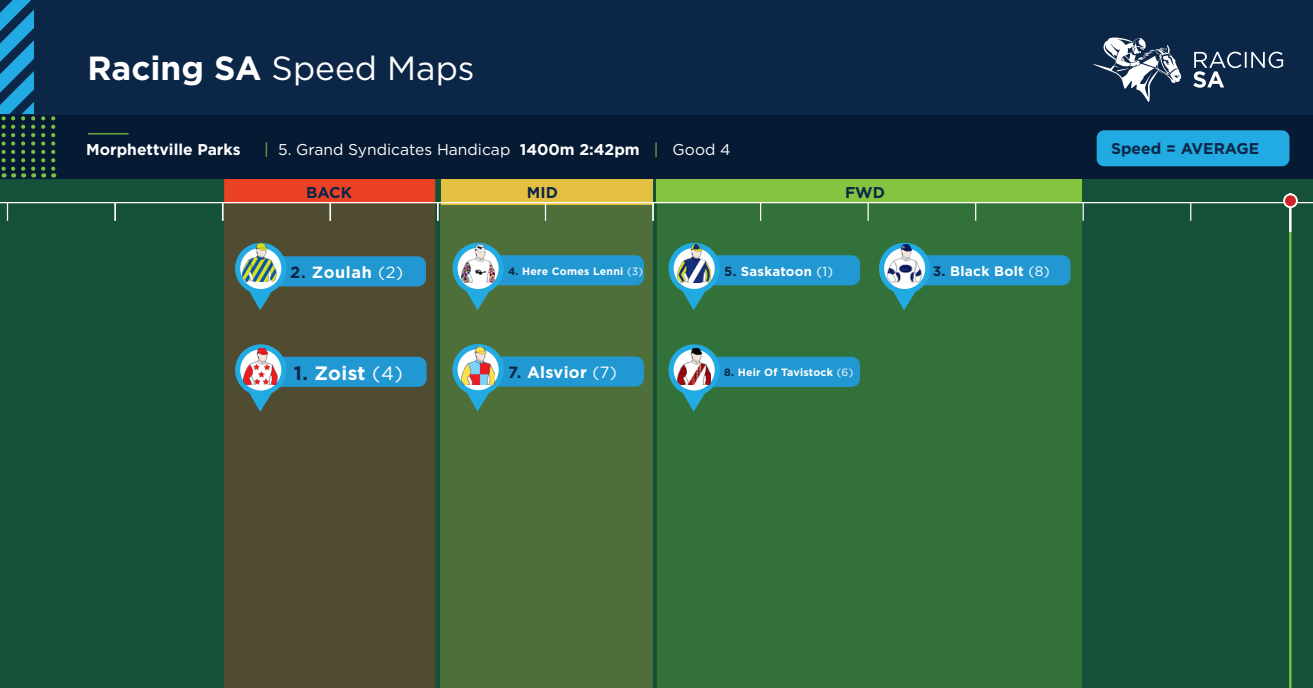
<style>
.page{position:relative;width:1313px;height:688px;background:#fff}
.page>*{position:absolute;margin:0;border:0;box-sizing:border-box;transform-origin:0 0}
.t1{font:33.5px "Gotham HTF";color:#fff}
.t2{font:700 19.38px "Gotham HTF";letter-spacing:.015em;color:#fff}
.t3{font:700 16.25px "Gotham HTF";letter-spacing:.02em;color:#fff}
.t4{font:15.62px "Gotham";color:#fff}
.t5{font:700 15.62px "Gotham HTF";color:#0c2647}
.t6{font:700 15.62px "Gotham HTF";color:#fff}
.t7{font:700 13.75px "Gotham HTF";letter-spacing:.02em;color:#fff}
.t8{font:700 13.12px "Gotham HTF";letter-spacing:.02em;color:#fff}
.t9{font:700 10.62px "Gotham HTF";letter-spacing:.02em;color:#fff}
.s1{font-weight:700}
.s2{font-family:"Gotham HTF";color:#79c142}
.s3{font-family:"Gotham HTF"}
.s4{font-family:"Gotham HTF";font-weight:700}
.s5{color:#0c2647}
.s6{font-family:"Gotham";font-weight:400}
</style>
<div class="page">
<div style="left:0;top:149px;width:1312px;height:539px;background:#155138"></div>
<div style="left:224px;top:203px;width:211px;height:485px;background:#504c32"></div>
<div style="left:224px;top:178px;width:211px;height:25px;background:#eb4225;border:1px solid #eb3e26"></div>
<div style="left:441px;top:179px;width:211px;height:25px;background:#e3c042"></div>
<div style="left:656px;top:178px;width:426px;height:25px;background:#84c440"></div>
<div style="left:440px;top:203px;width:212px;height:485px;background:#4e6f3a"></div>
<div style="left:657px;top:200px;width:425px;height:488px;background:#33713a"></div>
<div style="left:0;top:0;width:1312px;height:178px;background:#0c2647"></div>
<hr style="left:0;top:202px;width:1312px;height:1px;background:#fff">
<div style="left:0;top:115px;width:1312px;height:63px;background:#071a34"></div>
<svg style="left:545px;top:203px;width:1px;height:18px"></svg>
<hr style="left:88px;top:133px;width:41px;height:1px;background:#79c142">
<svg style="left:1193px;top:52px;width:90px;height:36px"></svg>
<svg style="left:1092px;top:37px;width:89px;height:65px"></svg>
<svg style="left:652px;top:203px;width:1px;height:18px"></svg>
<svg style="left:760px;top:203px;width:1px;height:18px"></svg>
<svg style="left:867px;top:203px;width:1px;height:18px"></svg>
<svg style="left:975px;top:203px;width:1px;height:18px"></svg>
<svg style="left:1082px;top:203px;width:1px;height:18px"></svg>
<svg style="left:1190px;top:203px;width:1px;height:18px"></svg>
<svg style="left:41px;top:116px;width:4px;height:61px"></svg>
<svg style="left:51px;top:116px;width:4px;height:61px"></svg>
<svg style="left:0;top:0;width:35px;height:177px"></svg>
<hr style="left:1289px;top:231px;width:2px;height:457px;background:#79c142">
<hr style="left:1289px;top:193px;width:2px;height:39px;background:#fff">
<div style="left:1284px;top:194px;width:12px;height:13px;background:#d1232a;border-radius:50%"></div>
<div style="left:1283px;top:193px;width:14px;height:15px;border:2px solid #fff;border-radius:50%"></div>
<svg style="left:7px;top:203px;width:1px;height:18px"></svg>
<svg style="left:114px;top:203px;width:2px;height:18px"></svg>
<svg style="left:222px;top:203px;width:1px;height:18px"></svg>
<svg style="left:329px;top:203px;width:2px;height:18px"></svg>
<svg style="left:437px;top:203px;width:1px;height:18px"></svg>
<svg style="left:668px;top:344px;width:192px;height:68px"></svg>
<img style="left:677px;top:346px;width:33px;height:38px">
<svg style="left:668px;top:243px;width:192px;height:67px"></svg>
<img style="left:677px;top:245px;width:33px;height:38px">
<svg style="left:452px;top:243px;width:192px;height:67px"></svg>
<img style="left:461px;top:245px;width:33px;height:38px">
<svg style="left:452px;top:344px;width:192px;height:67px"></svg>
<img style="left:461px;top:346px;width:33px;height:38px">
<svg style="left:879px;top:243px;width:191px;height:67px"></svg>
<img style="left:887px;top:245px;width:34px;height:38px">
<svg style="left:235px;top:344px;width:191px;height:68px;background:#40717a"></svg>
<img style="left:244px;top:346px;width:33px;height:38px">
<svg style="left:235px;top:243px;width:191px;height:67px;background:#40727c"></svg>
<img style="left:242px;top:243px;width:34px;height:38px">
<div style="left:1096px;top:130px;width:193px;height:36px;background:#22abe2;border-radius:8px"></div>
<p class="t1" style="left:87px;top:49px;width:389px"><span class="s1">Racing SA</span> Speed Maps</p>
<p class="t6" style="left:86px;top:140px;width:156px">Morphettville Parks</p>
<p class="t4" style="left:264px;top:140px;width:468px"><span class="s2">|</span> <span class="s3">5.</span> Grand Syndicates Handicap <span class="s4">1400m 2:42pm</span> <span class="s2">|</span> Good 4</p>
<p class="t5" style="left:306px;top:184px;width:47px">BACK</p>
<p class="t5" style="left:527px;top:184px;width:33px">MID</p>
<p class="t5" style="left:845px;top:183px;width:41px">FWD</p>
<p class="t3" style="left:290px;top:263px;width:114px"><span class="s5">2.</span> Zoulah <span class="s6">(2)</span></p>
<p class="t2" style="left:294px;top:362px;width:110px"><span class="s5">1.</span> Zoist <span class="s6">(4)</span></p>
<p class="t9" style="left:508px;top:265px;width:137px"><span class="s5">4.</span> Here Comes Lenni <span class="s6">(3)</span></p>
<p class="t8" style="left:724px;top:263px;width:110px"><span class="s5">5.</span> Saskatoon <span class="s6">(1)</span></p>
<p class="t3" style="left:508px;top:363px;width:110px"><span class="s5">7.</span> Alsvior <span class="s6">(7)</span></p>
<p class="t9" style="left:724px;top:366px;width:131px"><span class="s5">8.</span> Heir Of Tavistock <span class="s6">(6)</span></p>
<p class="t7" style="left:932px;top:263px;width:118px"><span class="s5">3.</span> Black Bolt <span class="s6">(8)</span></p>
<p class="t5" style="left:1111px;top:139px;width:150px">Speed = AVERAGE</p>
</div>
